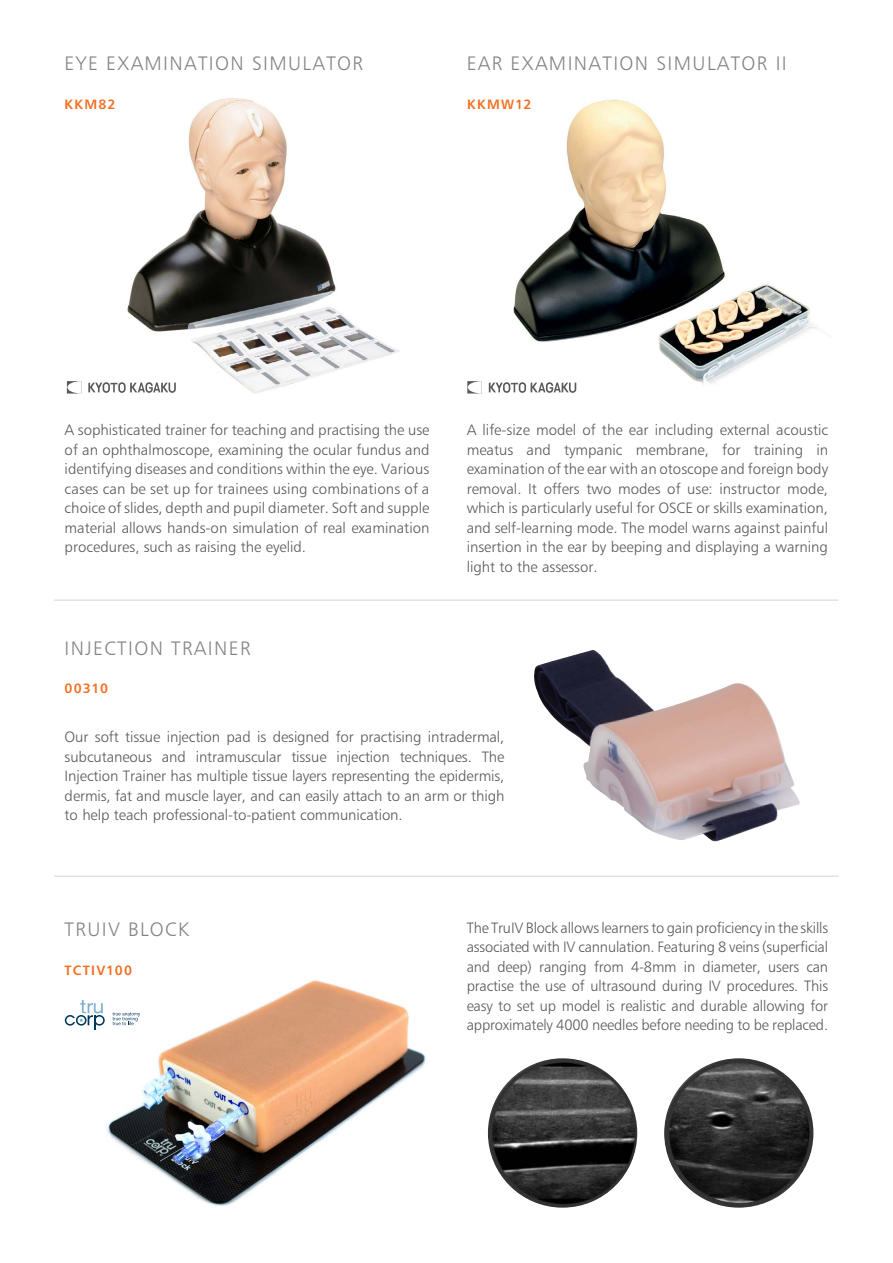
<style>
.page{position:relative;width:893px;height:1263px;background:#fff}
.page>*{position:absolute;margin:0;border:0;box-sizing:border-box;transform-origin:0 0}
.t1{font:19.5px "Humanist 777 BT Light B";letter-spacing:.07em;color:#808285}
.t2{font:15px/19.5px "Humanist 777 BT Light B";letter-spacing:-.005em;color:#58595b;text-align:justify}
.t3{font:13.5px "Humanist 777 BT Bold B";letter-spacing:.09em;color:#f36f21}
</style>
<div class="page">
<img style="left:513px;top:99px;width:304px;height:285px">
<img style="left:127px;top:97px;width:273px;height:297px">
<div style="left:66px;top:379px;width:112px;height:16px;background:#fff"></div>
<svg style="left:67px;top:381px;width:15px;height:13px"></svg>
<svg style="left:88px;top:382px;width:88px;height:11px"></svg>
<div style="left:467px;top:379px;width:112px;height:16px;background:#fff"></div>
<svg style="left:467px;top:381px;width:15px;height:13px"></svg>
<svg style="left:489px;top:382px;width:87px;height:11px"></svg>
<img style="left:534px;top:650px;width:266px;height:191px">
<hr style="left:55px;top:599px;width:783px;height:2px;background:#e4e0e4">
<hr style="left:55px;top:875px;width:783px;height:2px;background:#e4e0e4">
<img style="left:107px;top:980px;width:319px;height:227px">
<div style="left:65px;top:998px;width:75px;height:40px;background:#fff"></div>
<svg style="left:112px;top:1012px;width:28px;height:13px"></svg>
<div style="left:65px;top:1015px;width:10px;height:10px;border:2px solid #00395a;border-radius:50%"></div>
<div style="left:94px;top:1015px;width:11px;height:10px;border:2px solid #00395a;border-radius:50%"></div>
<svg style="left:73px;top:1000px;width:30px;height:30px"></svg>
<img style="left:488px;top:1058px;width:149px;height:150px;border-radius:75px">
<img style="left:664px;top:1058px;width:149px;height:150px;border-radius:75px">
<h1 class="t1" style="left:65px;top:51px;width:300px">EYE EXAMINATION SIMULATOR</h1>
<h1 class="t1" style="left:467px;top:51px;width:322px">EAR EXAMINATION SIMULATOR II</h1>
<p class="t3" style="left:65px;top:96px;width:52px">KKM82</p>
<p class="t3" style="left:467px;top:96px;width:66px">KKMW12</p>
<p class="t2" style="left:65px;top:420px;width:366px">A sophisticated trainer for teaching and practising the use of an ophthalmoscope, examining the ocular fundus and identifying diseases and conditions within the eye. Various cases can be set up for trainees using combinations of a choice of slides, depth and pupil diameter. Soft and supple material allows hands-on simulation of real examination procedures, such as raising the eyelid.</p>
<h1 class="t1" style="left:65px;top:636px;width:187px">INJECTION TRAINER</h1>
<p class="t3" style="left:65px;top:680px;width:45px">00310</p>
<p class="t2" style="left:467px;top:420px;width:363px">A life-size model of the ear including external acoustic meatus and tympanic membrane, for training in examination of the ear with an otoscope and foreign body removal. It offers two modes of use: instructor mode, which is particularly useful for OSCE or skills examination, and self-learning mode. The model warns against painful insertion in the ear by beeping and displaying a warning light to the assessor.</p>
<p class="t2" style="left:65px;top:727px;width:441px">Our soft tissue injection pad is designed for practising intradermal, subcutaneous and intramuscular tissue injection techniques. The Injection Trainer has multiple tissue layers representing the epidermis, dermis, fat and muscle layer, and can easily attach to an arm or thigh to help teach professional-to-patient communication.</p>
<h1 class="t1" style="left:65px;top:917px;width:126px">TRUIV BLOCK</h1>
<p class="t3" style="left:65px;top:962px;width:69px">TCTIV100</p>
<p class="t2" style="left:467px;top:918px;width:363px">The TruIV Block allows learners to gain proficiency in the skills associated with IV cannulation. Featuring 8 veins (superficial and deep) ranging from 4-8mm in diameter, users can practise the use of ultrasound during IV procedures. This easy to set up model is realistic and durable allowing for approximately 4000 needles before needing to be replaced.</p>
</div>
